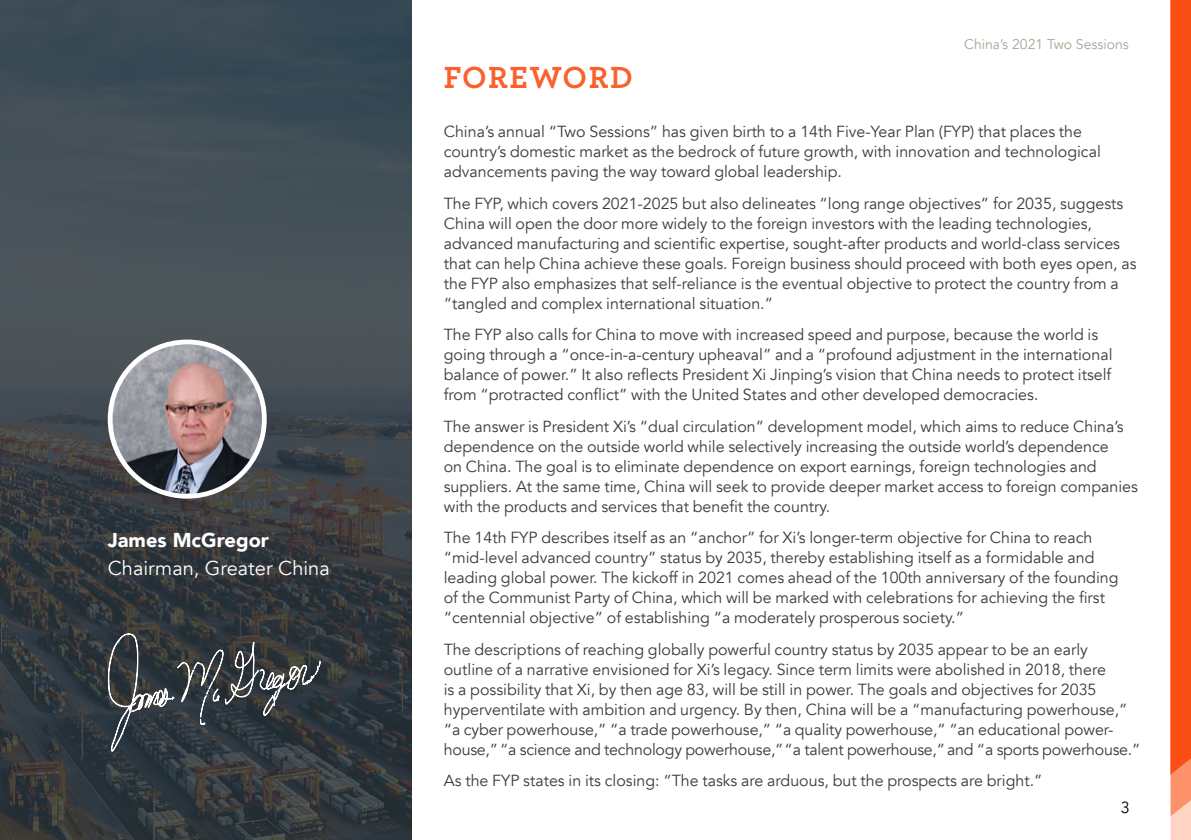
<style>
.page{position:relative;width:1191px;height:840px;background:#fff}
.page>*{position:absolute;margin:0;border:0;box-sizing:border-box;transform-origin:0 0}
.t1{font:700 32px "Archer";letter-spacing:.05em;color:#fb612c}
.t2{font:20px "Avenir";color:#fff}
.t3{font:900 20px "Avenir";color:#fff}
.t4{font:16px/20px "Avenir";color:#3e3a39}
.t5{font:16px "Avenir";color:#000}
.t6{font:14px "Avenir";color:#ada396}
</style>
<div class="page">
<svg style="left:1170px;top:0;width:21px;height:839px;background:#fa5922"></svg>
<svg style="left:1px;top:0;width:410px;height:839px;background:#3c454c"></svg>
<svg style="left:108px;top:339px;width:159px;height:159px"></svg>
<img style="left:113px;top:344px;width:149px;height:149px;border-radius:75px">
<svg style="left:107px;top:629px;width:214px;height:156px;background:#3e4448"></svg>
<hr style="left:0;top:0;width:1px;height:839px;background:#fb4f14">
<p class="t3" style="left:108px;top:522px;width:163px">James McGregor</p>
<p class="t2" style="left:108px;top:556px;width:223px">Chairman, Greater China</p>
<h1 class="t1" style="left:444px;top:52px;width:191px">FOREWORD</h1>
<p class="t6" style="left:964px;top:35px;width:166px">China’s 2021 Two Sessions</p>
<p class="t4" style="left:444px;top:122px;width:658px">China’s annual “Two Sessions” has given birth to a 14th Five-Year Plan (FYP) that places the country’s domestic market as the bedrock of future growth, with innovation and technological advancements paving the way toward global leadership.</p>
<p class="t4" style="left:444px;top:193px;width:694px">The FYP, which covers 2021-2025 but also delineates “long range objectives” for 2035, suggests China will open the door more widely to the foreign investors with the leading technologies, advanced manufacturing and scientific expertise, sought-after products and world-class services that can help China achieve these goals. Foreign business should proceed with both eyes open, as the FYP also emphasizes that self-reliance is the eventual objective to protect the country from a “tangled and complex international situation.”</p>
<p class="t4" style="left:444px;top:325px;width:670px">The FYP also calls for China to move with increased speed and purpose, because the world is going through a “once-in-a-century upheaval” and a “profound adjustment in the international balance of power.” It also reflects President Xi Jinping’s vision that China needs to protect itself from “protracted conflict” with the United States and other developed democracies.</p>
<p class="t4" style="left:444px;top:416px;width:695px">The answer is President Xi’s “dual circulation” development model, which aims to reduce China’s dependence on the outside world while selectively increasing the outside world’s dependence<br>on China. The goal is to eliminate dependence on export earnings, foreign technologies and suppliers. At the same time, China will seek to provide deeper market access to foreign companies with the products and services that benefit the country.</p>
<p class="t4" style="left:444px;top:527px;width:676px">The 14th FYP describes itself as an “anchor” for Xi’s longer-term objective for China to reach “mid-level advanced country” status by 2035, thereby establishing itself as a formidable and leading global power. The kickoff in 2021 comes ahead of the 100th anniversary of the founding of the Communist Party of China, which will be marked with celebrations for achieving the first “centennial objective” of establishing “a moderately prosperous society.”</p>
<p class="t4" style="left:444px;top:639px;width:698px">The descriptions of reaching globally powerful country status by 2035 appear to be an early outline of a narrative envisioned for Xi’s legacy. Since term limits were abolished in 2018, there<br>is a possibility that Xi, by then age 83, will be still in power. The goals and objectives for 2035 hyperventilate with ambition and urgency. By then, China will be a “manufacturing powerhouse,” “a cyber powerhouse,” “a trade powerhouse,” “a quality powerhouse,” “an educational power&shy;house,” “a science and technology powerhouse,” “a talent powerhouse,” and “a sports powerhouse.”</p>
<p class="t4" style="left:444px;top:770px;width:600px">As the FYP states in its closing: “The tasks are arduous, but the prospects are bright.”</p>
<p class="t5" style="left:1120px;top:797px;width:10px">3</p>
</div>
